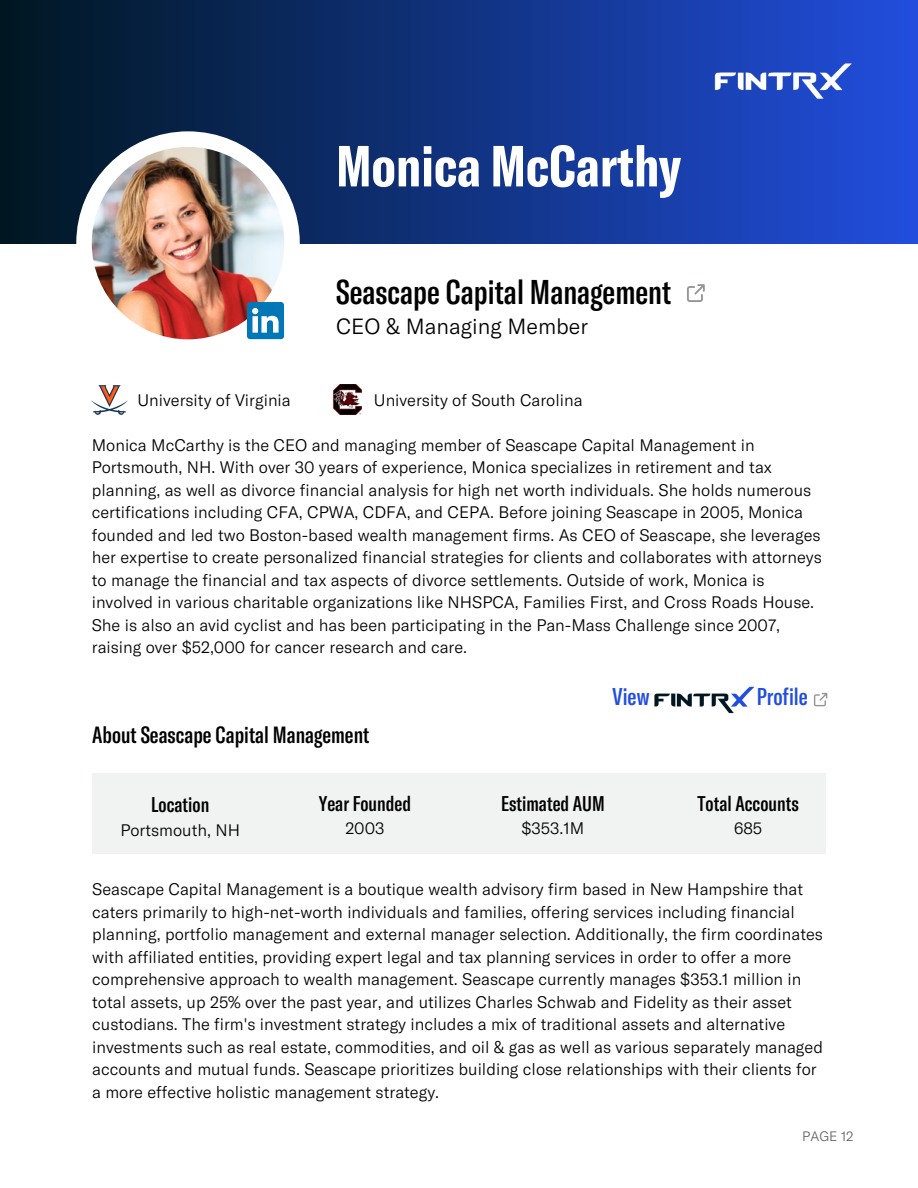
<style>
.page{position:relative;width:918px;height:1188px;background:#fff}
.page>*{position:absolute;margin:0;border:0;box-sizing:border-box;transform-origin:0 0}
.t1{font:700 extra-condensed 57px "GT America";color:#fff}
.t2{font:500 extra-condensed 33.9px "GT America";color:#000}
.t3{font:500 extra-condensed 24px "GT America";color:#224edf}
.t4{font:500 extra-condensed 23.1px "GT America";color:#000}
.t5{font:300 21.6px "GT America";color:#000}
.t6{font:500 extra-condensed 21px "GT America";color:#000}
.t7{font:300 16.5px/22.5px "GT America";color:#000}
.t8{font:300 13.5px "GT America";color:#666}
</style>
<div class="page">
<div style="left:0;top:0;width:918px;height:243px;background:linear-gradient(to right,#001721,#224ede)"></div>
<img style="left:698px;top:61px;width:156px;height:42px">
<div style="left:76px;top:131px;width:224px;height:224px;background:#fff;border-radius:50%"></div>
<img style="left:92px;top:147px;width:192px;height:192px;border-radius:50%">
<svg style="left:247px;top:302px;width:37px;height:37px"></svg>
<svg style="left:687px;top:284px;width:18px;height:18px"></svg>
<img style="left:654px;top:686px;width:101px;height:28px">
<svg style="left:814px;top:693px;width:13px;height:13px"></svg>
<div style="left:92px;top:773px;width:734px;height:81px;background:#f1f3f2"></div>
<img style="left:92px;top:385px;width:36px;height:29px">
<img style="left:333px;top:384px;width:29px;height:30px">
<h5 class="t1" style="left:336px;top:129px;width:346px">Monica McCarthy</h5>
<p class="t2" style="left:336px;top:270px;width:337px">Seascape Capital Management</p>
<p class="t7" style="left:138px;top:388px;width:155px">University of Virginia</p>
<p class="t5" style="left:336px;top:313px;width:254px">CEO &amp; Managing Member</p>
<h5 class="t7" style="left:374px;top:388px;width:210px">University of South Carolina</h5>
<h3 class="t7" style="left:92px;top:433px;width:732px">Monica McCarthy is the CEO and managing member of Seascape Capital Management in Portsmouth, NH. With over 30 years of experience, Monica specializes in retirement and tax planning, as well as divorce financial analysis for high net worth individuals. She holds numerous certifications including CFA, CPWA, CDFA, and CEPA. Before joining Seascape in 2005, Monica founded and led two Boston-based wealth management firms. As CEO of Seascape, she leverages her expertise to create personalized financial strategies for clients and collaborates with attorneys to manage the financial and tax aspects of divorce settlements. Outside of work, Monica is involved in various charitable organizations like NHSPCA, Families First, and Cross Roads House.<br>She is also an avid cyclist and has been participating in the Pan-Mass Challenge since 2007, raising over $52,000 for cancer research and care.</h3>
<h5 class="t4" style="left:92px;top:720px;width:279px">About Seascape Capital Management</h5>
<h4 class="t6" style="left:151px;top:791px;width:60px">Location</h4>
<p class="t7" style="left:120px;top:818px;width:121px">Portsmouth, NH</p>
<p class="t6" style="left:319px;top:790px;width:94px">Year Founded</p>
<h3 class="t7" style="left:345px;top:816px;width:41px">2003</h3>
<p class="t3" style="left:613px;top:681px;width:38px">View</p>
<p class="t3" style="left:757px;top:681px;width:53px">Profile</p>
<p class="t6" style="left:501px;top:790px;width:105px">Estimated AUM</p>
<p class="t6" style="left:698px;top:790px;width:103px">Total Accounts</p>
<p class="t7" style="left:521px;top:816px;width:64px">$353.1M</p>
<h6 class="t7" style="left:734px;top:816px;width:30px">685</h6>
<p class="t7" style="left:92px;top:878px;width:732px">Seascape Capital Management is a boutique wealth advisory firm based in New Hampshire that caters primarily to high-net-worth individuals and families, offering services including financial planning, portfolio management and external manager selection. Additionally, the firm coordinates with affiliated entities, providing expert legal and tax planning services in order to offer a more comprehensive approach to wealth management. Seascape currently manages $353.1 million in total assets, up 25% over the past year, and utilizes Charles Schwab and Fidelity as their asset custodians. The firm's investment strategy includes a mix of traditional assets and alternative investments such as real estate, commodities, and oil &amp; gas as well as various separately managed accounts and mutual funds. Seascape prioritizes building close relationships with their clients for a more effective holistic management strategy.</p>
<h5 class="t8" style="left:802px;top:1128px;width:53px">PAGE 12</h5>
</div>
